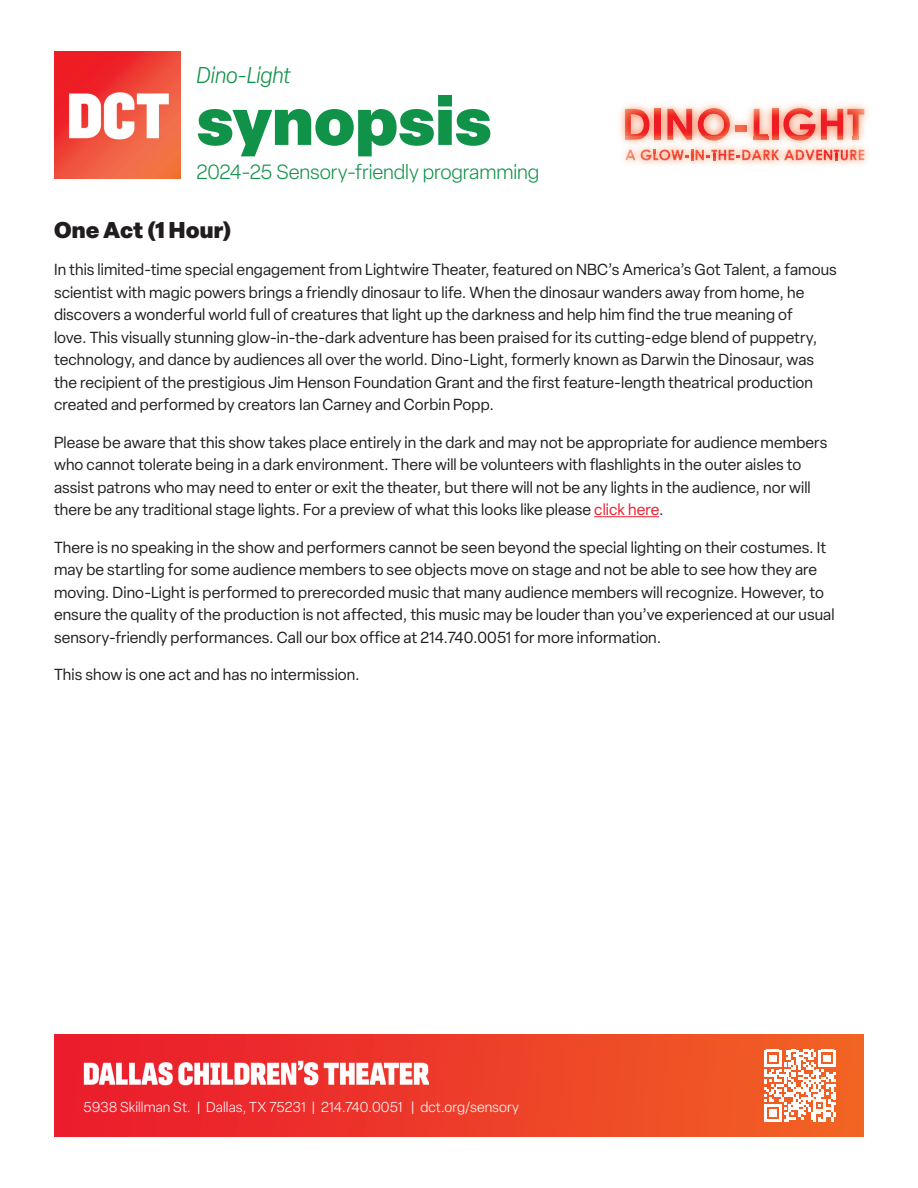
<style>
.page{position:relative;width:918px;height:1188px;background:#fff}
.page>*{position:absolute;margin:0;border:0;box-sizing:border-box;transform-origin:0 0}
.t1{font:900 67.5px "Elza";color:#109248}
.t2{font:900 22.5px "Elza";letter-spacing:.01em;color:#211d1e}
.t3{font:italic 300 22.5px "Elza";color:#109248}
.t4{font:300 20.25px "Elza";letter-spacing:-.005em;color:#109248}
.t5{font:15.75px/22.5px "Elza";letter-spacing:.005em;color:#211d1e}
.t6{font:300 14.1px "Elza";letter-spacing:.005em;color:#fff}
.s1{color:#eb1c2c}
</style>
<div class="page">
<div style="left:54px;top:1035px;width:810px;height:102px;background:linear-gradient(to right,#ea172c,#f16527)"></div>
<hr style="left:594px;top:516px;width:65px;height:1px;background:#eb1c2c">
<img style="left:54px;top:52px;width:126px;height:126px">
<svg style="left:764px;top:1050px;width:72px;height:72px"></svg>
<img style="left:83px;top:1059px;width:346px;height:32px">
<img style="left:620px;top:103px;width:96px;height:34px">
<img style="left:716px;top:103px;width:152px;height:34px">
<img style="left:625px;top:109px;width:25px;height:28px">
<img style="left:655px;top:109px;width:6px;height:28px">
<img style="left:667px;top:109px;width:25px;height:28px">
<img style="left:698px;top:108px;width:32px;height:29px">
<svg style="left:736px;top:126px;width:10px;height:5px"></svg>
<img style="left:754px;top:109px;width:14px;height:28px">
<img style="left:772px;top:109px;width:6px;height:28px">
<img style="left:783px;top:108px;width:33px;height:29px">
<img style="left:821px;top:109px;width:22px;height:28px">
<img style="left:847px;top:109px;width:17px;height:28px">
<img style="left:621px;top:137px;width:247px;height:28px">
<img style="left:625px;top:137px;width:19px;height:3px">
<svg style="left:655px;top:137px;width:6px;height:3px"></svg>
<img style="left:703px;top:137px;width:21px;height:4px">
<svg style="left:772px;top:137px;width:6px;height:3px"></svg>
<img style="left:789px;top:137px;width:21px;height:4px">
<svg style="left:853px;top:137px;width:6px;height:3px"></svg>
<svg style="left:625px;top:150px;width:10px;height:10px"></svg>
<svg style="left:641px;top:149px;width:223px;height:11px;background:#f69e8e"></svg>
<h2 class="t3" style="left:196px;top:61px;width:96px">Dino-Light</h2>
<h1 class="t1" style="left:196px;top:72px;width:297px">synopsis</h1>
<p class="t4" style="left:196px;top:159px;width:344px">2024-25 Sensory-friendly programming</p>
<h2 class="t2" style="left:54px;top:213px;width:179px">One Act (1 Hour)</h2>
<p class="t5" style="left:54px;top:258px;width:784px">In this limited-time special engagement from Lightwire Theater, featured on NBC’s America’s Got Talent, a famous scientist with magic powers brings a friendly dinosaur to life. When the dinosaur wanders away from home, he discovers a wonderful world full of creatures that light up the darkness and help him find the true meaning of<br>love. This visually stunning glow-in-the-dark adventure has been praised for its cutting-edge blend of puppetry, technology, and dance by audiences all over the world. Dino-Light, formerly known as Darwin the Dinosaur, was the recipient of the prestigious Jim Henson Foundation Grant and the first feature-length theatrical production created and performed by creators Ian Carney and Corbin Popp.</p>
<p class="t5" style="left:54px;top:431px;width:775px">Please be aware that this show takes place entirely in the dark and may not be appropriate for audience members who cannot tolerate being in a dark environment. There will be volunteers with flashlights in the outer aisles to assist patrons who may need to enter or exit the theater, but there will not be any lights in the audience, nor will there be any traditional stage lights. For a preview of what this looks like please <span class="s1">click here</span>.</p>
<p class="t5" style="left:54px;top:536px;width:782px">There is no speaking in the show and performers cannot be seen beyond the special lighting on their costumes. It may be startling for some audience members to see objects move on stage and not be able to see how they are moving. Dino-Light is performed to prerecorded music that many audience members will recognize. However, to ensure the quality of the production is not affected, this music may be louder than you’ve experienced at our usual sensory-friendly performances. Call our box office at 214.740.0051 for more information.</p>
<p class="t5" style="left:54px;top:663px;width:307px">This show is one act and has no intermission.</p>
<p class="t6" style="left:83px;top:1098px;width:438px">5938 Skillman St. | Dallas, TX 75231 | 214.740.0051 | dct.org/sensory</p>
</div>
